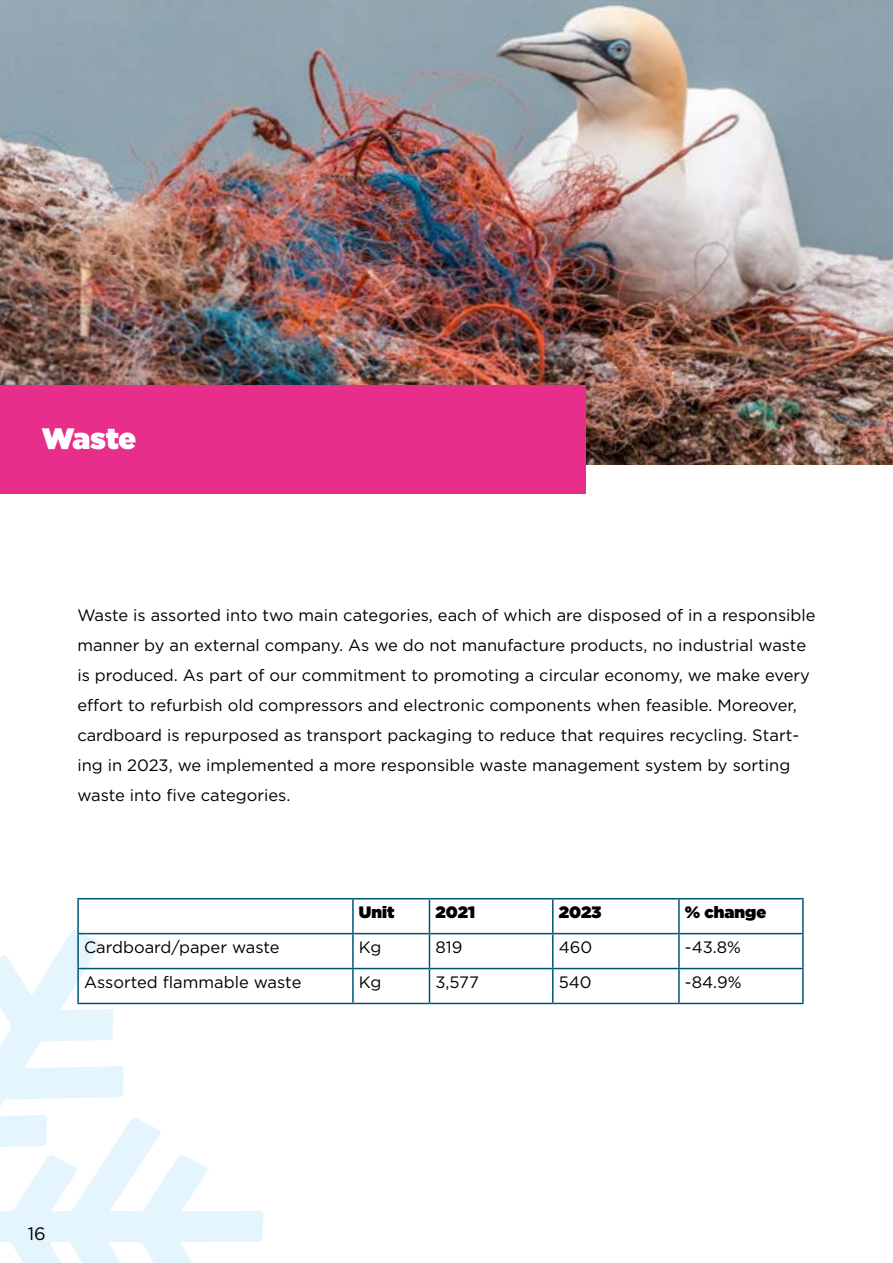
<style>
.page{position:relative;width:893px;height:1263px;background:#fff}
.page>*{position:absolute;margin:0;border:0;box-sizing:border-box;transform-origin:0 0}
.t1{font:900 29.55px "Gotham";letter-spacing:-.015em;color:#fff}
.t2{font:18px "Gotham";color:#000}
.t3{font:16.5px/30px "Gotham";color:#000}
.t4{font:900 16.5px "Gotham";color:#000}
</style>
<div class="page">
<img style="left:0;top:0;width:893px;height:465px">
<svg style="left:0;top:930px;width:264px;height:333px"></svg>
<div style="left:0;top:385px;width:586px;height:108px;background:#e62e8a"></div>
<hr style="left:77px;top:898px;width:276px;height:1px;background:#005478">
<hr style="left:77px;top:899px;width:2px;height:34px;background:#005478">
<hr style="left:353px;top:898px;width:76px;height:1px;background:#005478">
<hr style="left:352px;top:899px;width:2px;height:34px;background:#005478">
<hr style="left:429px;top:898px;width:124px;height:1px;background:#005478">
<hr style="left:429px;top:899px;width:1px;height:34px;background:#005478">
<hr style="left:553px;top:898px;width:126px;height:1px;background:#005478">
<hr style="left:552px;top:899px;width:2px;height:34px;background:#005478">
<hr style="left:679px;top:898px;width:125px;height:1px;background:#005478">
<hr style="left:678px;top:899px;width:2px;height:34px;background:#005478">
<hr style="left:802px;top:899px;width:2px;height:34px;background:#005478">
<hr style="left:77px;top:933px;width:276px;height:1px;background:#005478">
<hr style="left:77px;top:934px;width:2px;height:34px;background:#005478">
<hr style="left:353px;top:933px;width:76px;height:1px;background:#005478">
<hr style="left:352px;top:934px;width:2px;height:34px;background:#005478">
<hr style="left:429px;top:933px;width:124px;height:1px;background:#005478">
<hr style="left:429px;top:934px;width:1px;height:34px;background:#005478">
<hr style="left:553px;top:933px;width:126px;height:1px;background:#005478">
<hr style="left:552px;top:934px;width:2px;height:34px;background:#005478">
<hr style="left:679px;top:933px;width:125px;height:1px;background:#005478">
<hr style="left:678px;top:934px;width:2px;height:34px;background:#005478">
<hr style="left:802px;top:934px;width:2px;height:34px;background:#005478">
<hr style="left:77px;top:968px;width:276px;height:1px;background:#005478">
<hr style="left:77px;top:969px;width:2px;height:34px;background:#005478">
<hr style="left:353px;top:968px;width:76px;height:1px;background:#005478">
<hr style="left:352px;top:969px;width:2px;height:34px;background:#005478">
<hr style="left:429px;top:968px;width:124px;height:1px;background:#005478">
<hr style="left:429px;top:969px;width:1px;height:34px;background:#005478">
<hr style="left:553px;top:968px;width:126px;height:1px;background:#005478">
<hr style="left:552px;top:969px;width:2px;height:34px;background:#005478">
<hr style="left:679px;top:968px;width:125px;height:1px;background:#005478">
<hr style="left:678px;top:969px;width:2px;height:34px;background:#005478">
<hr style="left:802px;top:969px;width:2px;height:34px;background:#005478">
<hr style="left:77px;top:1003px;width:276px;height:1px;background:#005478">
<hr style="left:353px;top:1003px;width:76px;height:1px;background:#005478">
<hr style="left:429px;top:1003px;width:124px;height:1px;background:#005478">
<hr style="left:553px;top:1003px;width:126px;height:1px;background:#005478">
<hr style="left:679px;top:1003px;width:125px;height:1px;background:#005478">
<h1 class="t1" style="left:42px;top:417px;width:96px">Waste</h1>
<p class="t3" style="left:77px;top:600px;width:740px">Waste is assorted into two main categories, each of which are disposed of in a responsible manner by an external company. As we do not manufacture products, no industrial waste is produced. As part of our commitment to promoting a circular economy, we make every effort to refurbish old compressors and electronic components when feasible. Moreover, cardboard is repurposed as transport packaging to reduce that requires recycling. Start&shy;ing in 2023, we implemented a more responsible waste management system by sorting waste into five categories.</p>
<p class="t4" style="left:359px;top:900px;width:37px">Unit</p>
<p class="t4" style="left:435px;top:900px;width:41px">2021</p>
<p class="t4" style="left:559px;top:900px;width:44px">2023</p>
<p class="t4" style="left:685px;top:900px;width:83px">% change</p>
<p class="t3" style="left:84px;top:932px;width:197px">Cardboard/paper waste</p>
<p class="t3" style="left:359px;top:932px;width:24px">Kg</p>
<p class="t3" style="left:435px;top:932px;width:28px">819</p>
<p class="t3" style="left:559px;top:932px;width:35px">460</p>
<p class="t3" style="left:685px;top:932px;width:58px">-43.8%</p>
<p class="t3" style="left:84px;top:966px;width:219px">Assorted flammable waste</p>
<p class="t3" style="left:359px;top:966px;width:24px">Kg</p>
<p class="t3" style="left:435px;top:966px;width:45px">3,577</p>
<p class="t3" style="left:559px;top:966px;width:34px">540</p>
<p class="t3" style="left:685px;top:966px;width:58px">-84.9%</p>
<p class="t2" style="left:28px;top:1222px;width:20px">16</p>
</div>
